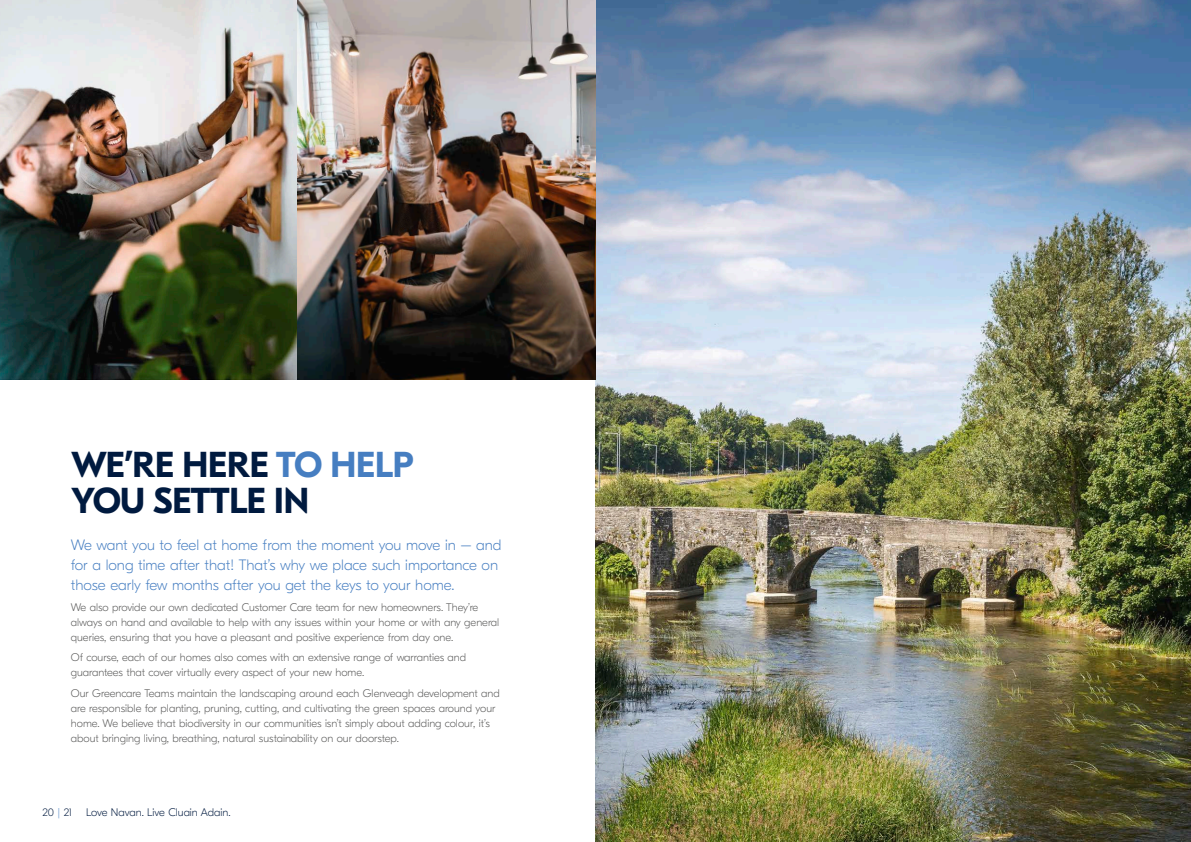
<style>
.page{position:relative;width:1191px;height:842px;background:#fff}
.page>*{position:absolute;margin:0;border:0;box-sizing:border-box;transform-origin:0 0}
.t1{font:700 36px/36px "GT Eesti Pro Text";letter-spacing:-.02em;color:#001a3f}
.t2{font:100 15px/20px "GT Eesti Pro Display";color:#467ec1}
.t3{font:100 11px/15px "GT Eesti Pro Display";color:#565655}
.t4{font:100 11px "GT Eesti Pro Display";color:#001a3f}
.s1{color:#467ec1}
</style>
<div class="page">
<img style="left:595px;top:0;width:596px;height:842px">
<img style="left:0;top:0;width:595px;height:380px">
<h1 class="t1" style="left:71px;top:447px;width:344px">WE’RE HERE <span class="s1">TO HELP<br></span>YOU SETTLE IN</h1>
<h2 class="t2" style="left:71px;top:535px;width:432px">We want you to feel at home from the moment you move in – and for a long time after that! That’s why we place such importance on those early few months after you get the keys to your home.</h2>
<p class="t3" style="left:71px;top:599px;width:430px">We also provide our own dedicated Customer Care team for new homeowners. They’re always on hand and available to help with any issues within your home or with any general queries, ensuring that you have a pleasant and positive experience from day one.</p>
<p class="t3" style="left:71px;top:650px;width:397px">Of course, each of our homes also comes with an extensive range of warranties and guarantees that cover virtually every aspect of your new home.</p>
<p class="t3" style="left:71px;top:686px;width:430px">Our Greencare Teams maintain the landscaping around each Glenveagh development and are responsible for planting, pruning, cutting, and cultivating the green spaces around your home. We believe that biodiversity in our communities isn’t simply about adding colour, it’s about bringing living, breathing, natural sustainability on our doorstep.</p>
<p class="t4" style="left:43px;top:806px;width:31px">20 <span class="s1">|</span> 21</p>
<p class="t4" style="left:86px;top:806px;width:146px">Love Navan. Live Cluain Adain.</p>
</div>
